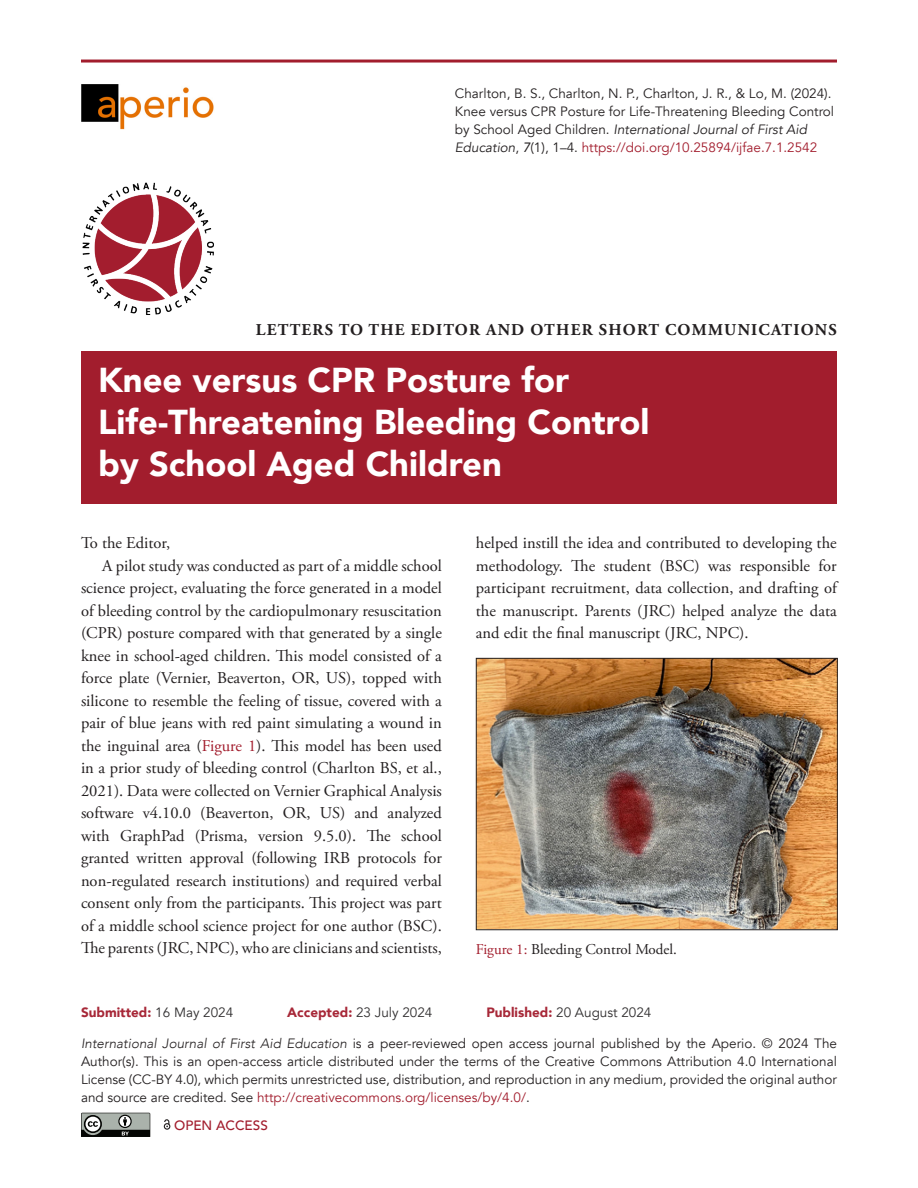
<style>
.page{position:relative;width:918px;height:1188px;background:#fff}
.page>*{position:absolute;margin:0;border:0;box-sizing:border-box;transform-origin:0 0}
.Article_Title{font:900 34.5px/42px "Avenir";color:#fff}
.t1{font:16.5px/22.5px "Adobe Garamond Pro";color:#231f20;text-align:justify}
.t2{font:700 16.5px "Adobe Garamond Pro";letter-spacing:.075em;color:#231f20}
.t3{font:15px "Adobe Garamond Pro";color:#231f20}
.t4{font:13.5px/18px "Avenir";color:#231f20;text-align:justify}
.t5{font:13.5px "Avenir";color:#312f30}
.t6{font:900 13.5px "Avenir";color:#a72838}
.t7{font:500 13.5px "Avenir";color:#a21d2d}
.s1{font-style:italic}
.s2{color:#a21d2d}
.s3{font-weight:400;color:#312f30}
.s4{font-weight:900;color:#a72838}
.s5{font-weight:300;font-style:italic}
</style>
<div class="page">
<hr style="left:81px;top:60px;width:756px;height:3px;background:#a21d2d">
<img style="left:81px;top:84px;width:133px;height:46px">
<img style="left:82px;top:182px;width:132px;height:133px">
<svg style="left:81px;top:1113px;width:70px;height:24px;background:#777b77"></svg>
<div style="left:164px;top:1123px;width:6px;height:7px;border:1px solid #231f20;border-radius:50%"></div>
<svg style="left:164px;top:1119px;width:6px;height:8px"></svg>
<img style="left:478px;top:660px;width:358px;height:268px">
<div style="left:476px;top:658px;width:362px;height:272px;border:1px solid #231f20"></div>
<div style="left:81px;top:351px;width:756px;height:153px;background:#a21d2d"></div>
<p class="t4" style="left:455px;top:84px;width:381px;text-align:left">Charlton, B. S., Charlton, N. P., Charlton, J. R., &amp; Lo, M. (2024).<br>Knee versus CPR Posture for Life-Threatening Bleeding Control by School Aged Children. <span class="s1">International Journal of First Aid Education</span>, <span class="s1">7</span>(1), 1–4. <span class="s2">https://doi.org/10.25894/ijfae.7.1.2542</span></p>
<p class="t2" style="left:256px;top:320px;width:583px">LETTERS TO THE EDITOR AND OTHER SHORT COMMUNICATIONS</p>
<h1 class="Article_Title" style="left:98px;top:359px;width:553px">Knee versus CPR Posture for<br>Life-Threatening Bleeding Control by School Aged Children</h1>
<p class="t1" style="left:81px;top:532px;width:91px">To the Editor,</p>
<p class="t1" style="left:102px;top:555px;width:341px">A pilot study was conducted as part of a middle school</p>
<p class="t1" style="left:81px;top:577px;width:362px">science project, evaluating the force generated in a model</p>
<p class="t1" style="left:81px;top:600px;width:362px">of bleeding control by the cardiopulmonary resuscitation</p>
<p class="t1" style="left:81px;top:622px;width:362px">(CPR) posture compared with that generated by a single</p>
<p class="t1" style="left:81px;top:645px;width:362px">knee in school-aged children. This model consisted of a</p>
<p class="t1" style="left:81px;top:667px;width:362px">force plate (Vernier, Beaverton, OR, US), topped with</p>
<p class="t1" style="left:81px;top:690px;width:362px">silicone to resemble the feeling of tissue, covered with a</p>
<p class="t1" style="left:81px;top:712px;width:362px">pair of blue jeans with red paint simulating a wound in</p>
<p class="t1" style="left:81px;top:735px;width:362px">the inguinal area (<span class="s2">Figure 1</span>). This model has been used</p>
<p class="t1" style="left:81px;top:757px;width:362px">in a prior study of bleeding control (Charlton BS, et al.,</p>
<p class="t1" style="left:81px;top:780px;width:362px">2021). Data were collected on Vernier Graphical Analysis</p>
<p class="t1" style="left:81px;top:802px;width:362px">software v4.10.0 (Beaverton, OR, US) and analyzed</p>
<p class="t1" style="left:81px;top:825px;width:362px">with GraphPad (Prisma, version 9.5.0). The school</p>
<p class="t1" style="left:81px;top:847px;width:362px">granted written approval (following IRB protocols for</p>
<p class="t1" style="left:81px;top:870px;width:362px">non-regulated research institutions) and required verbal</p>
<p class="t1" style="left:81px;top:892px;width:362px">consent only from the participants. This project was part</p>
<p class="t1" style="left:81px;top:915px;width:362px">of a middle school science project for one author (BSC).</p>
<p class="t1" style="left:81px;top:937px;width:362px">The parents (JRC, NPC), who are clinicians and scientists,</p>
<p class="t1" style="left:476px;top:532px;width:362px">helped instill the idea and contributed to developing the methodology. The student (BSC) was responsible for participant recruitment, data collection, and drafting of the manuscript. Parents (JRC) helped analyze the data and edit the final manuscript (JRC, NPC).</p>
<p class="t3" style="left:476px;top:940px;width:203px"><span class="s2">Figure 1:</span> Bleeding Control Model.</p>
<p class="t6" style="left:81px;top:1001px;width:154px">Submitted: <span class="s3">16 May 2024</span></p>
<p class="t5" style="left:287px;top:1005px;width:147px"><span class="s4">Accepted:</span> 23 July 2024</p>
<p class="t5" style="left:486px;top:1005px;width:167px"><span class="s4">Published:</span> 20 August 2024</p>
<p class="t4" style="left:81px;top:1035px;width:758px"><span class="s5">International Journal of First Aid Education</span> is a peer-reviewed open access journal published by the Aperio. © 2024 The Author(s). This is an open-access article distributed under the terms of the Creative Commons Attribution 4.0 International License (CC-BY 4.0), which permits unrestricted use, distribution, and reproduction in any medium, provided the original author and source are credited. See <span class="s2">http://creativecommons.org/licenses/by/4.0/</span>.</p>
<p class="t7" style="left:174px;top:1113px;width:95px">OPEN ACCESS</p>
</div>
